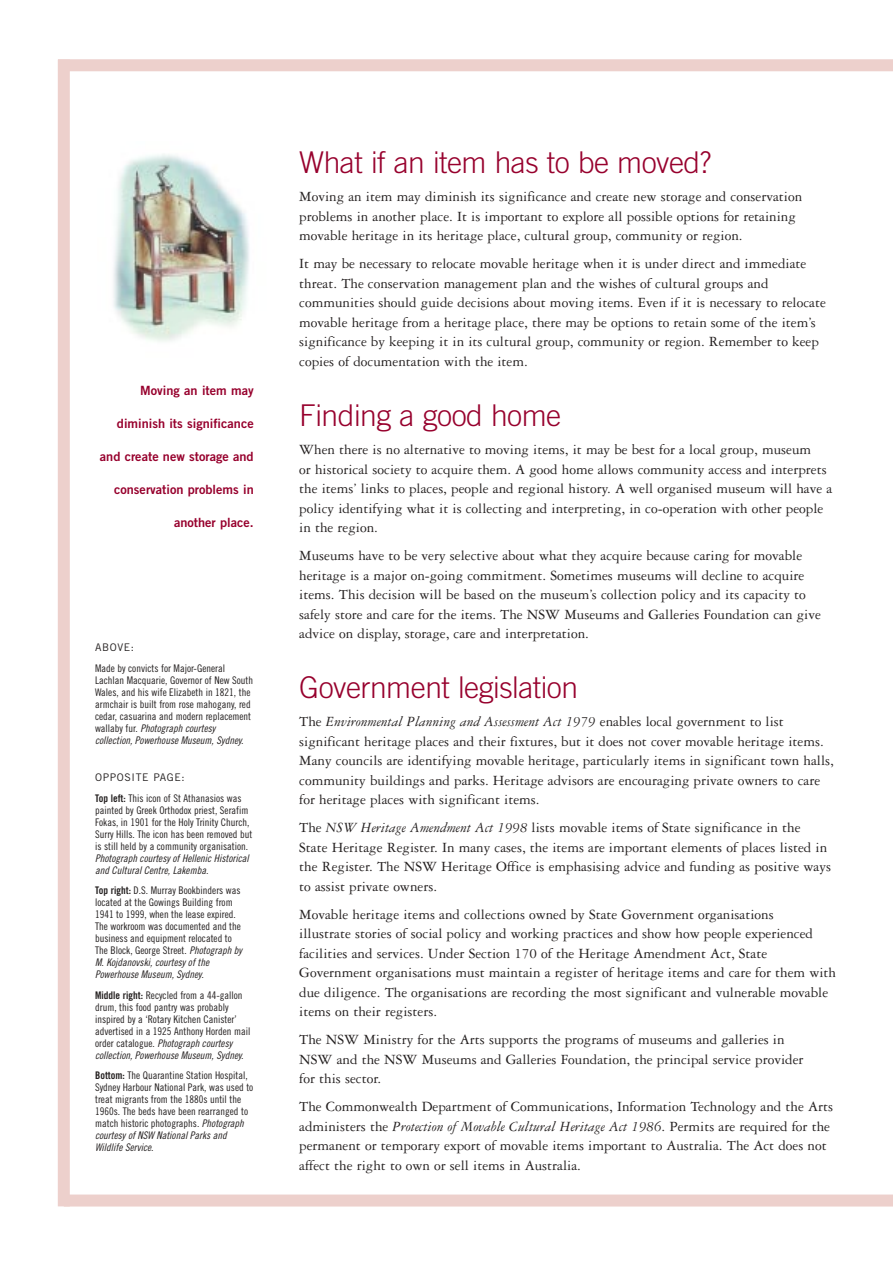
<style>
.page{position:relative;width:893px;height:1263px;background:#fff}
.page>*{position:absolute;margin:0;border:0;box-sizing:border-box;transform-origin:0 0}
.t1{font:300 30px "Trade Gothic";letter-spacing:-.015em;color:#97002d}
.t2{font:15px/19.5px "Garamond Three";color:#231f1f}
.t3{font:12.75px "Trade Gothic Bold Two";color:#97002d}
.t4{font:10.5px/12px "Trade Gothic Cond Eighteen";color:#231f1f}
.t5{font:10.5px/12px "Trade Gothic Cond Eighteen Obl";color:#231f1f}
.t6{font:10.5px "Trade Gothic";letter-spacing:.06em;color:#231f1f}
.s1{font-family:"Trade Gothic Cond Eighteen"}
.s2{font-family:"Trade Gothic Bold Cond Twenty"}
.s3{font-family:"Trade Gothic Cond Eighteen Obl"}
.s4{font-style:italic}
</style>
<div class="page">
<img style="left:113px;top:154px;width:136px;height:188px">
<div style="left:64px;top:1195px;width:828px;height:12px;background:#edd0cc"></div>
<div style="left:58px;top:59px;width:834px;height:12px;background:#edd0cc"></div>
<div style="left:58px;top:60px;width:12px;height:1146px;background:#edd0cc"></div>
<p class="t3" style="left:140px;top:386px;width:115px">Moving an item may</p>
<p class="t3" style="left:117px;top:419px;width:138px">diminish its significance</p>
<p class="t3" style="left:100px;top:452px;width:155px">and create new storage and</p>
<p class="t3" style="left:114px;top:485px;width:141px">conservation problems in</p>
<p class="t3" style="left:174px;top:518px;width:81px">another place.</p>
<p class="t6" style="left:95px;top:644px;width:41px">ABOVE:</p>
<p class="t4" style="left:95px;top:663px;width:159px">Made by convicts for Major-General Lachlan Macquarie, Governor of New South Wales, and his wife Elizabeth in 1821, the armchair is built from rose mahogany, red cedar, casuarina and modern replacement</p>
<p class="t5" style="left:95px;top:723px;width:150px"><span class="s1">wallaby fur.</span> Photograph courtesy collection, Powerhouse Museum, Sydney.</p>
<p class="t6" style="left:95px;top:774px;width:91px">OPPOSITE PAGE:</p>
<p class="t4" style="left:95px;top:793px;width:159px"><span class="s2">Top left:</span> This icon of St Athanasios was painted by Greek Orthodox priest, Serafim Fokas, in 1901 for the Holy Trinity Church, Surry Hills. The icon has been removed but is still held by a community organisation.</p>
<p class="t5" style="left:95px;top:853px;width:155px">Photograph courtesy of Hellenic Historical and Cultural Centre, Lakemba.</p>
<p class="t4" style="left:95px;top:885px;width:148px"><span class="s2">Top right:</span> D.S. Murray Bookbinders was located at the Gowings Building from 1941 to 1999, when the lease expired.<br>The workroom was documented and the business and equipment relocated to The Block, George Street. <span class="s3">Photograph by</span></p>
<p class="t5" style="left:95px;top:957px;width:116px">M. Kojdanovski, courtesy of the<br>Powerhouse Museum, Sydney.</p>
<p class="t4" style="left:95px;top:990px;width:157px"><span class="s2">Middle right:</span> Recycled from a 44-gallon drum, this food pantry was probably inspired by a ‘Rotary Kitchen Canister’ advertised in a 1925 Anthony Horden mail</p>
<p class="t5" style="left:95px;top:1038px;width:150px"><span class="s1">order catalogue.</span> Photograph courtesy collection, Powerhouse Museum, Sydney.</p>
<p class="t4" style="left:95px;top:1070px;width:160px"><span class="s2">Bottom:</span> The Quarantine Station Hospital, Sydney Harbour National Park, was used to treat migrants from the 1880s until the 1960s. The beds have been rearranged to match historic photographs. <span class="s3">Photograph</span></p>
<p class="t5" style="left:95px;top:1130px;width:133px">courtesy of NSW National Parks and<br>Wildlife Service.</p>
<h1 class="t1" style="left:299px;top:152px;width:413px">What if an item has to be moved?</h1>
<p class="t2" style="left:299px;top:188px;width:504px">Moving an item may diminish its significance and create new storage and conservation problems in another place. It is important to explore all possible options for retaining movable heritage in its heritage place, cultural group, community or region.</p>
<p class="t2" style="left:299px;top:255px;width:528px">It may be necessary to relocate movable heritage when it is under direct and immediate threat. The conservation management plan and the wishes of cultural groups and communities should guide decisions about moving items. Even if it is necessary to relocate movable heritage from a heritage place, there may be options to retain some of the item’s significance by keeping it in its cultural group, community or region. Remember to keep copies of documentation with the item.</p>
<h1 class="t1" style="left:299px;top:404px;width:263px">Finding a good home</h1>
<p class="t2" style="left:299px;top:441px;width:534px">When there is no alternative to moving items, it may be best for a local group, museum<br>or historical society to acquire them. A good home allows community access and interprets the items’ links to places, people and regional history. A well organised museum will have a policy identifying what it is collecting and interpreting, in co-operation with other people in the region.</p>
<p class="t2" style="left:299px;top:547px;width:523px">Museums have to be very selective about what they acquire because caring for movable heritage is a major on-going commitment. Sometimes museums will decline to acquire items. This decision will be based on the museum’s collection policy and its capacity to safely store and care for the items. The NSW Museums and Galleries Foundation can give advice on display, storage, care and interpretation.</p>
<h1 class="t1" style="left:299px;top:676px;width:280px">Government legislation</h1>
<p class="t2" style="left:299px;top:713px;width:536px">The <span class="s4">Environmental Planning and Assessment Act 1979</span> enables local government to list significant heritage places and their fixtures, but it does not cover movable heritage items.<br>Many councils are identifying movable heritage, particularly items in significant town halls, community buildings and parks. Heritage advisors are encouraging private owners to care for heritage places with significant items.</p>
<p class="t2" style="left:299px;top:819px;width:533px">The <span class="s4">NSW Heritage Amendment Act 1998</span> lists movable items of State significance in the State Heritage Register. In many cases, the items are important elements of places listed in the Register. The NSW Heritage Office is emphasising advice and funding as positive ways to assist private owners.</p>
<p class="t2" style="left:299px;top:906px;width:538px">Movable heritage items and collections owned by State Government organisations<br>illustrate stories of social policy and working practices and show how people experienced facilities and services. Under Section 170 of the Heritage Amendment Act, State Government organisations must maintain a register of heritage items and care for them with due diligence. The organisations are recording the most significant and vulnerable movable items on their registers.</p>
<p class="t2" style="left:299px;top:1031px;width:505px">The NSW Ministry for the Arts supports the programs of museums and galleries in<br>NSW and the NSW Museums and Galleries Foundation, the principal service provider for this sector.</p>
<p class="t2" style="left:299px;top:1098px;width:535px">The Commonwealth Department of Communications, Information Technology and the Arts administers the <span class="s4">Protection of Movable Cultural Heritage Act 1986</span>. Permits are required for the permanent or temporary export of movable items important to Australia. The Act does not affect the right to own or sell items in Australia.</p>
</div>
